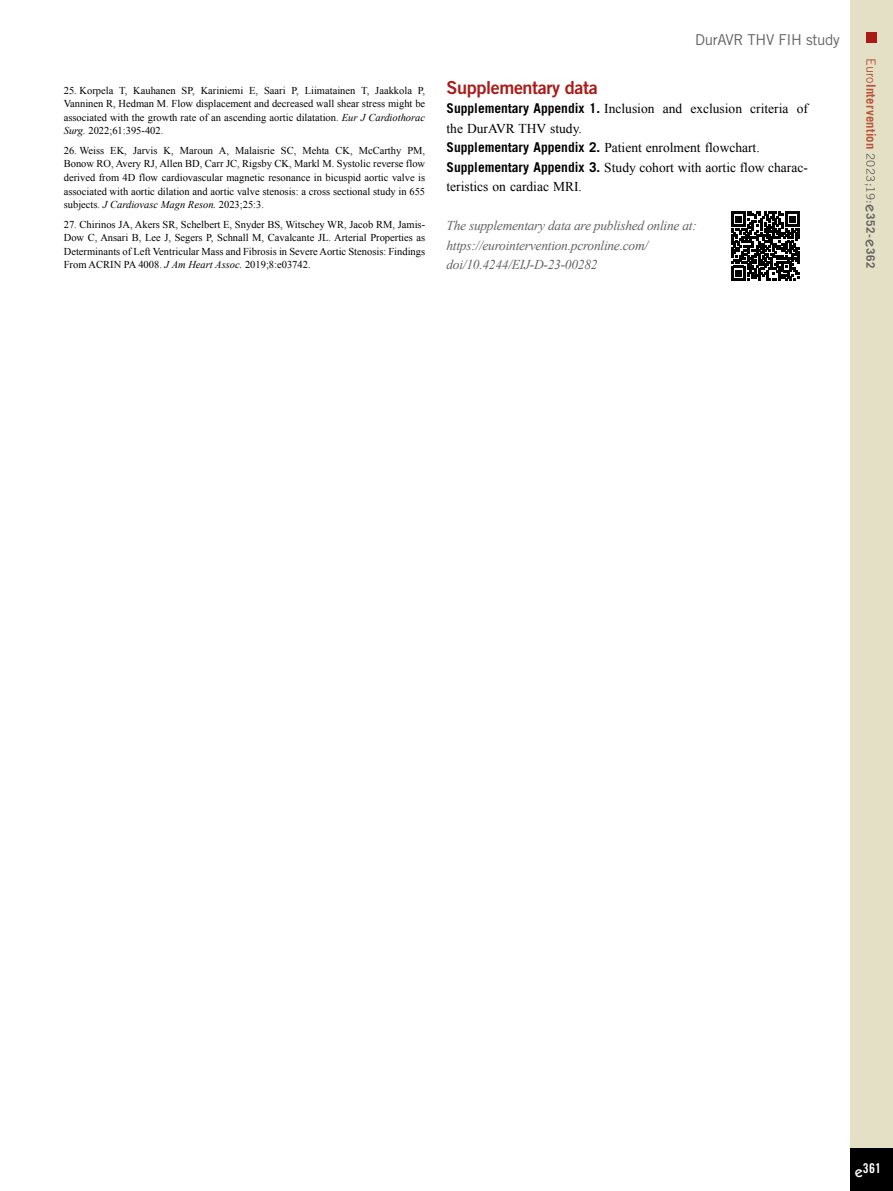
<style>
.page{position:relative;width:893px;height:1191px;background:#fff}
.page>*{position:absolute;margin:0;border:0;box-sizing:border-box;transform-origin:0 0}
.t1{font:18px "Trade Gothic LT Std Bd 2";letter-spacing:-.02em;color:#a91b18}
.t2{font:15px "Trade Gothic LT Std";letter-spacing:-.02em;color:#646363}
.t3{font:13.5px/19.5px "Times New Roman";color:#000}
.t4{font:italic 13.5px/19.5px "Times New Roman";letter-spacing:-.02em;color:#646363}
.t5{font:13.5px "Trade Gothic LT Std Bd Cn 20";color:#fff}
.t6{font:700 12.75px "Trade Gothic LT Std";letter-spacing:.015em;color:#bc533d}
.t7{font:10.5px/13.5px "Times New Roman";color:#000;text-align:justify}
.s1{font-style:italic}
.s2{font-family:"Trade Gothic LT Std";font-weight:700}
.s3{font-weight:400}
.s4{font-weight:400;font-size:11.7px;color:#646363}
.s5{font-family:"ITC Kabel Std";font-weight:500;font-size:15px;color:#646363}
.s6{font-size:11.7px;color:#646363}
.s7{font-family:"ITC Kabel Std";font-weight:500;font-size:15px}
</style>
<div class="page">
<div style="left:850px;top:0;width:43px;height:1191px;background:#e4e0c5"></div>
<div style="left:850px;top:1148px;width:43px;height:43px;background:#000"></div>
<div style="left:866px;top:32px;width:11px;height:10px;background:#a91b18"></div>
<svg style="left:731px;top:212px;width:69px;height:68px"></svg>
<p class="t7" style="left:64px;top:83px;width:363px">25. Korpela T, Kauhanen SP, Kariniemi E, Saari P, Liimatainen T, Jaakkola P, Vanninen R, Hedman M. Flow displacement and decreased wall shear stress might be associated with the growth rate of an ascending aortic dilatation. <span class="s1">Eur J Cardiothorac Surg.</span> 2022;61:395-402.</p>
<p class="t7" style="left:64px;top:144px;width:363px">26. Weiss EK, Jarvis K, Maroun A, Malaisrie SC, Mehta CK, McCarthy PM, Bonow RO, Avery RJ, Allen BD, Carr JC, Rigsby CK, Markl M. Systolic reverse flow derived from 4D flow cardiovascular magnetic resonance in bicuspid aortic valve is associated with aortic dilation and aortic valve stenosis: a cross sectional study in 655 subjects. <span class="s1">J Cardiovasc Magn Reson.</span> 2023;25:3.</p>
<p class="t7" style="left:64px;top:217px;width:363px">27. Chirinos JA, Akers SR, Schelbert E, Snyder BS, Witschey WR, Jacob RM, Jamis-Dow C, Ansari B, Lee J, Segers P, Schnall M, Cavalcante JL. Arterial Properties as Determinants of Left Ventricular Mass and Fibrosis in Severe Aortic Stenosis: Findings From ACRIN PA 4008. <span class="s1">J Am Heart Assoc.</span> 2019;8:e03742.</p>
<h2 class="t2" style="left:695px;top:30px;width:146px">DurAVR THV FIH study</h2>
<h1 class="t1" style="left:446px;top:76px;width:153px">Supplementary data</h1>
<p class="t3" style="left:446px;top:99px;width:363px"><span class="s2">Supplementary Appendix 1.</span> Inclusion and exclusion criteria of the DurAVR THV study.<br><span class="s2">Supplementary Appendix 2.</span> Patient enrolment flowchart.<br><span class="s2">Supplementary Appendix 3.</span> Study cohort with aortic flow charac&shy;teristics on cardiac MRI.</p>
<p class="t4" style="left:446px;top:215px;width:252px">The supplementary data are published online at: https://eurointervention.pcronline.com/ doi/10.4244/EIJ-D-23-00282</p>
<p class="t6" style="left:879px;top:58px;width:211px;rotate:90deg"><span class="s3">Euro</span>Intervention <span class="s4">2023;19:</span><span class="s5">e</span><span class="s6">352-</span><span class="s5">e</span><span class="s6">362</span></p>
<p class="t5" style="left:855px;top:1160px;width:28px"><span class="s7">e</span>361</p>
</div>
